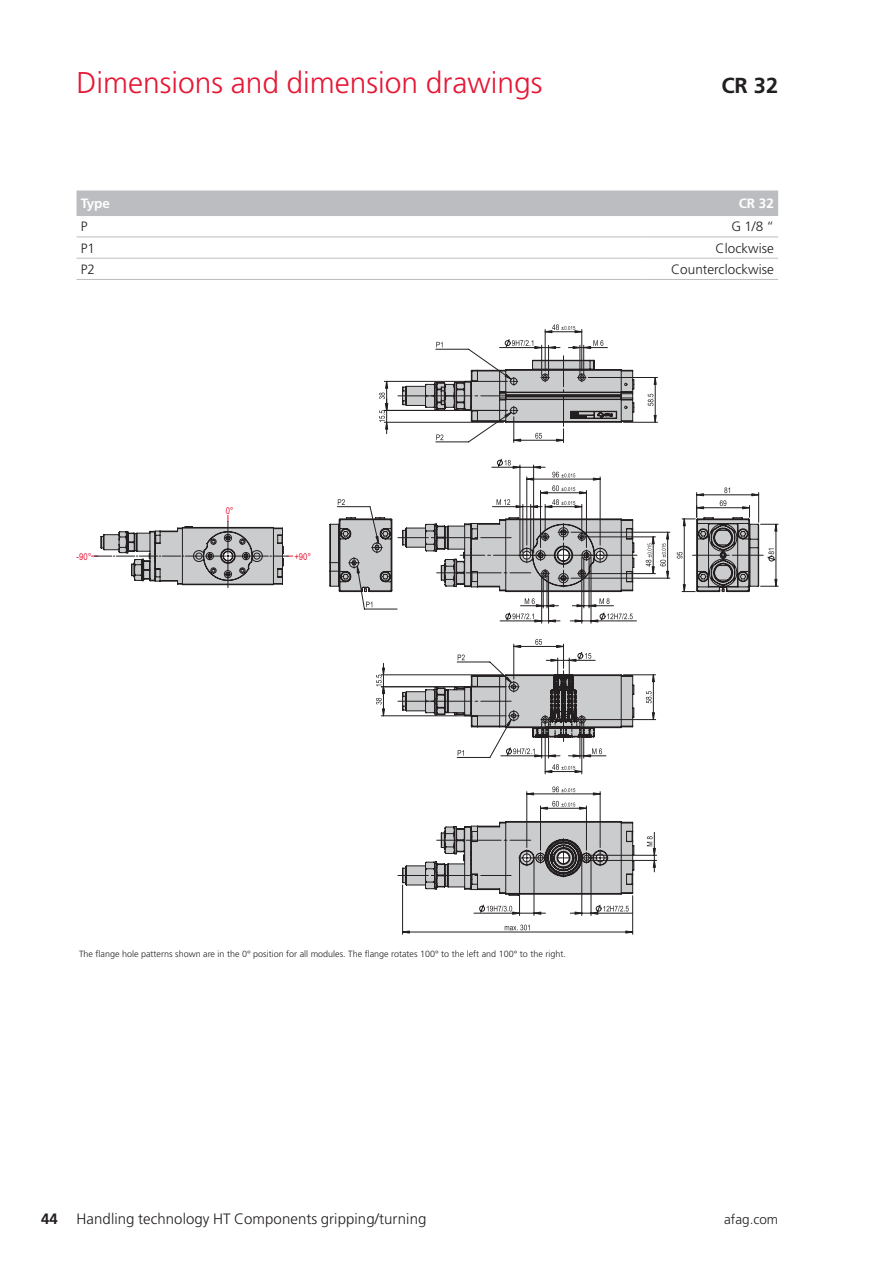
<style>
.page{position:relative;width:893px;height:1263px;background:#fff}
.page>*{position:absolute;margin:0;border:0;box-sizing:border-box;transform-origin:0 0}
.t1{font:300 30px "Frutiger LT Pro";color:#e51836}
.t2{font:700 21.75px "Frutiger LT Pro";color:#231f20}
.t3{font:300 15px "Frutiger LT Pro";letter-spacing:.005em;color:#231f20}
.t4{font:300 13.5px "Frutiger LT Pro";letter-spacing:.005em;color:#231f20}
.t5{font:700 13.5px "Frutiger LT Pro";color:#fff}
.t6{font:9.45px "Arial Narrow";color:#e51836}
.t7{font:300 9px "Frutiger LT Pro";color:#231f20}
.s1{font-weight:700}
</style>
<div class="page">
<div style="left:77px;top:190px;width:701px;height:26px;background:#bcbdc0"></div>
<hr style="left:77px;top:237px;width:569px;height:1px;background:#bcbdc0">
<hr style="left:646px;top:237px;width:132px;height:1px;background:#bcbdc0">
<hr style="left:77px;top:258px;width:569px;height:1px;background:#bcbdc0">
<hr style="left:646px;top:258px;width:132px;height:1px;background:#bcbdc0">
<hr style="left:77px;top:279px;width:569px;height:1px;background:#bcbdc0">
<hr style="left:646px;top:279px;width:132px;height:1px;background:#bcbdc0">
<hr style="left:591px;top:913px;width:41px;height:1px;background:#231f20">
<hr style="left:591px;top:860px;width:1px;height:55px;background:#231f20">
<hr style="left:581px;top:860px;width:1px;height:55px;background:#231f20">
<svg style="left:570px;top:906px;width:59px;height:9px"></svg>
<hr style="left:384px;top:381px;width:123px;height:1px;background:#231f20">
<hr style="left:384px;top:410px;width:123px;height:1px;background:#231f20">
<hr style="left:545px;top:329px;width:1px;height:42px;background:#231f20">
<hr style="left:581px;top:329px;width:1px;height:42px;background:#231f20">
<hr style="left:384px;top:422px;width:119px;height:1px;background:#231f20">
<svg style="left:379px;top:381px;width:9px;height:53px"></svg>
<svg style="left:545px;top:324px;width:37px;height:9px"></svg>
<svg style="left:397px;top:339px;width:261px;height:104px"></svg>
<svg style="left:646px;top:691px;width:6px;height:12px"></svg>
<hr style="left:653px;top:675px;width:1px;height:44px;background:#231f20">
<hr style="left:624px;top:674px;width:32px;height:1px;background:#231f20">
<hr style="left:584px;top:719px;width:72px;height:1px;background:#231f20">
<hr style="left:381px;top:674px;width:122px;height:1px;background:#231f20">
<hr style="left:381px;top:715px;width:125px;height:1px;background:#231f20">
<hr style="left:381px;top:686px;width:125px;height:1px;background:#231f20">
<svg style="left:652px;top:712px;width:3px;height:8px"></svg>
<svg style="left:652px;top:674px;width:3px;height:8px"></svg>
<svg style="left:376px;top:663px;width:9px;height:53px"></svg>
<svg style="left:397px;top:639px;width:237px;height:135px"></svg>
<hr style="left:591px;top:557px;width:1px;height:66px;background:#231f20">
<hr style="left:581px;top:557px;width:1px;height:66px;background:#231f20">
<hr style="left:591px;top:621px;width:45px;height:1px;background:#231f20">
<hr style="left:548px;top:576px;width:1px;height:47px;background:#231f20">
<hr style="left:541px;top:576px;width:1px;height:47px;background:#231f20">
<hr style="left:605px;top:555px;width:32px;height:1px;background:#231f20">
<hr style="left:588px;top:573px;width:67px;height:1px;background:#231f20">
<hr style="left:588px;top:537px;width:67px;height:1px;background:#231f20">
<hr style="left:571px;top:578px;width:99px;height:1px;background:#231f20">
<hr style="left:571px;top:532px;width:99px;height:1px;background:#231f20">
<svg style="left:646px;top:532px;width:23px;height:47px"></svg>
<hr style="left:398px;top:875px;width:30px;height:1px;background:#231f20">
<svg style="left:403px;top:821px;width:231px;height:74px"></svg>
<svg style="left:552px;top:786px;width:23px;height:6px"></svg>
<hr style="left:589px;top:860px;width:68px;height:1px;background:#231f20">
<hr style="left:589px;top:855px;width:68px;height:1px;background:#231f20">
<hr style="left:586px;top:806px;width:1px;height:44px;background:#231f20">
<hr style="left:540px;top:806px;width:1px;height:44px;background:#231f20">
<hr style="left:474px;top:913px;width:45px;height:1px;background:#231f20">
<hr style="left:534px;top:860px;width:1px;height:55px;background:#231f20">
<hr style="left:519px;top:860px;width:1px;height:55px;background:#231f20">
<hr style="left:527px;top:794px;width:73px;height:1px;background:#231f20">
<hr style="left:600px;top:792px;width:1px;height:55px;background:#231f20">
<hr style="left:527px;top:792px;width:1px;height:55px;background:#231f20">
<svg style="left:505px;top:924px;width:25px;height:6px"></svg>
<hr style="left:403px;top:932px;width:230px;height:1px;background:#231f20">
<hr style="left:632px;top:896px;width:1px;height:38px;background:#231f20">
<hr style="left:402px;top:885px;width:1px;height:49px;background:#231f20">
<svg style="left:526px;top:792px;width:8px;height:3px"></svg>
<svg style="left:593px;top:792px;width:8px;height:3px"></svg>
<svg style="left:479px;top:904px;width:66px;height:11px"></svg>
<svg style="left:647px;top:832px;width:9px;height:40px"></svg>
<svg style="left:540px;top:801px;width:47px;height:9px"></svg>
<svg style="left:402px;top:930px;width:8px;height:2px"></svg>
<svg style="left:625px;top:930px;width:8px;height:3px"></svg>
<svg style="left:677px;top:487px;width:101px;height:105px"></svg>
<svg style="left:330px;top:459px;width:304px;height:163px"></svg>
<svg style="left:92px;top:515px;width:201px;height:73px"></svg>
<h1 class="t1" style="left:77px;top:65px;width:467px">Dimensions and dimension drawings</h1>
<h2 class="t2" style="left:721px;top:72px;width:58px">CR 32</h2>
<h3 class="t5" style="left:81px;top:196px;width:31px">Type</h3>
<h3 class="t5" style="left:739px;top:196px;width:37px">CR 32</h3>
<h3 class="t4" style="left:81px;top:219px;width:8px">P</h3>
<h3 class="t4" style="left:731px;top:219px;width:44px">G 1/8 “</h3>
<h3 class="t4" style="left:81px;top:240px;width:16px">P1</h3>
<h3 class="t4" style="left:716px;top:240px;width:60px">Clockwise</h3>
<h3 class="t4" style="left:81px;top:261px;width:16px">P2</h3>
<h3 class="t4" style="left:671px;top:261px;width:104px">Counterclockwise</h3>
<p class="t6" style="left:77px;top:549px;width:16px">-90°</p>
<p class="t6" style="left:226px;top:504px;width:10px">0°</p>
<p class="t6" style="left:294px;top:549px;width:18px">+90°</p>
<p class="t7" style="left:79px;top:949px;width:488px">The flange hole patterns shown are in the 0° position for all modules. The flange rotates 100° to the left and 100° to the right.</p>
<h3 class="t3" style="left:41px;top:1210px;width:387px"><span class="s1">44</span> Handling technology HT Components gripping/turning</h3>
<h3 class="t4" style="left:724px;top:1211px;width:55px">afag.com</h3>
</div>
